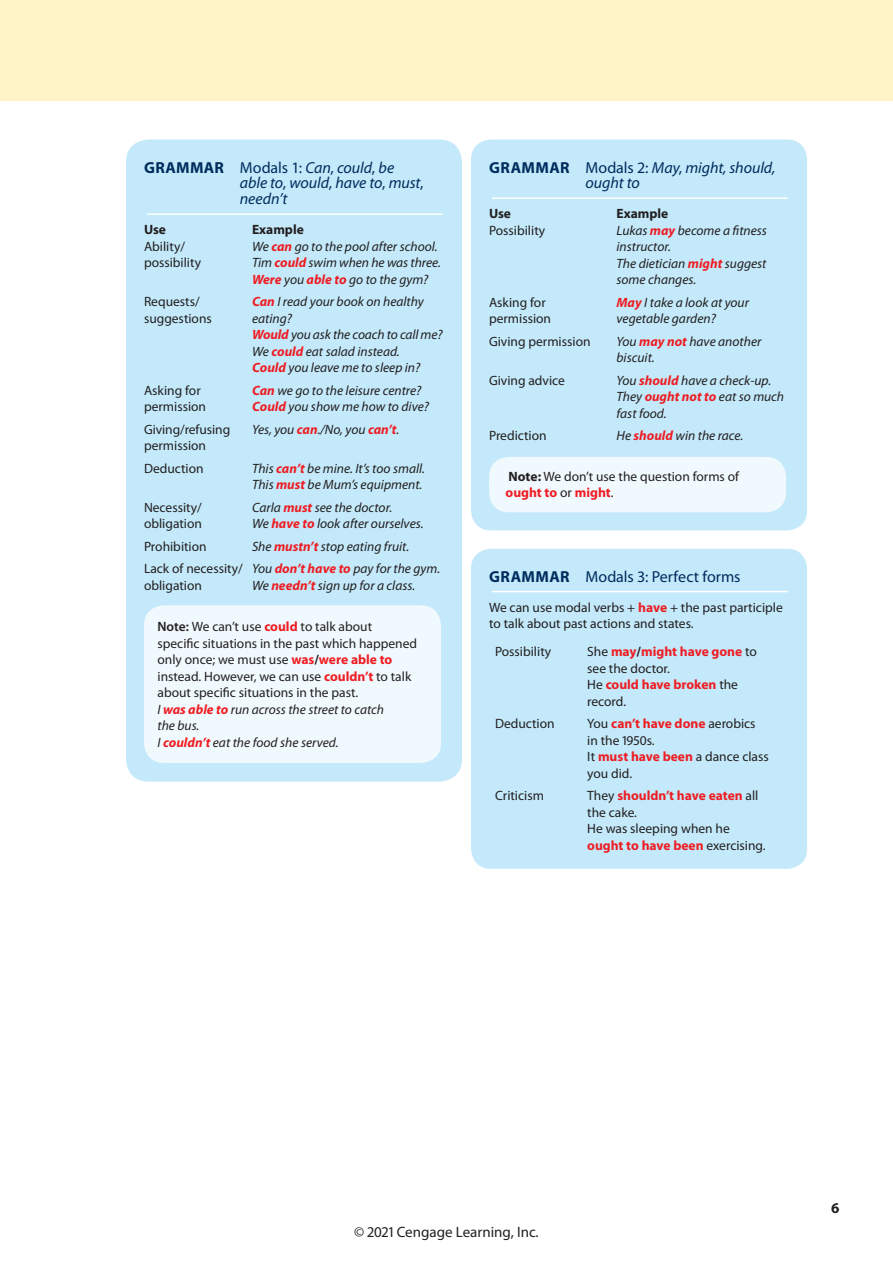
<style>
.page{position:relative;width:893px;height:1263px;background:#fff}
.page>*{position:absolute;margin:0;border:0;box-sizing:border-box;transform-origin:0 0}
.t1{font:italic 15.9px/15.9px "Myriad Pro";letter-spacing:-.005em;color:#002c5d}
.t2{font:15.9px "Myriad Pro";color:#002c5d}
.t3{font:15px "Myriad Pro";color:#231f20}
.t4{font:700 15px "Myriad Pro";color:#231f20}
.t5{font:13.5px/16.5px "Myriad Pro";color:#231f20}
.t6{font:italic 13.5px/16.5px "Myriad Pro";color:#231f20}
.t7{font:700 13.5px/16.5px "Myriad Pro";color:#ee1d23}
.t8{font:700 13.5px "Myriad Pro";letter-spacing:-.005em;color:#231f20}
.s1{font-weight:700;font-style:normal}
.s2{font-style:normal}
.s3{font-weight:700;color:#ee1d23}
.s4{font-weight:600}
.s5{font-weight:700}
.s6{font-style:italic}
.s7{font-weight:700;font-style:italic;color:#ee1d23}
.s8{font-weight:400;color:#231f20}
.s9{color:#231f20}
</style>
<div class="page">
<div style="left:126px;top:140px;width:336px;height:642px;background:#c3e9fa;border-radius:22px"></div>
<hr style="left:147px;top:213px;width:295px;height:2px;background:#fff">
<div style="left:144px;top:605px;width:297px;height:158px;background:#f0f9fd;border-radius:20px"></div>
<div style="left:471px;top:140px;width:336px;height:390px;background:#c3e9fa;border-radius:20px"></div>
<hr style="left:492px;top:197px;width:296px;height:2px;background:#fff">
<div style="left:489px;top:457px;width:297px;height:55px;background:#f0f9fd;border-radius:20px"></div>
<div style="left:471px;top:549px;width:336px;height:320px;background:#c3e9fa;border-radius:20px"></div>
<hr style="left:492px;top:591px;width:296px;height:1px;background:#fff">
<div style="left:0;top:0;width:893px;height:100px;background:#fef4c8"></div>
<p class="t1" style="left:240px;top:160px;width:185px;text-indent:-96px"><span class="s1">GRAMMAR</span> <span class="s2">Modals 1:</span> Can<span class="s2">,</span> could<span class="s2">,</span> be able to<span class="s2">,</span> would<span class="s2">,</span> have to<span class="s2">,</span> must<span class="s2">, </span>needn’t</p>
<p class="t8" style="left:144px;top:222px;width:24px">Use</p>
<p class="t5" style="left:144px;top:238px;width:59px">Ability/ possibility</p>
<p class="t5" style="left:144px;top:294px;width:69px">Requests/ suggestions</p>
<p class="t6" style="left:252px;top:222px;width:190px"><span class="s1">Example<br></span>We <span class="s3">can</span> go to the pool after school.<br>Tim <span class="s3">could</span> swim when he was three.<br><span class="s3">Were</span> you <span class="s3">able to</span> go to the gym?</p>
<p class="t6" style="left:252px;top:294px;width:192px"><span class="s3">Can</span> I read your book on healthy eating?<br><span class="s3">Would</span> you ask the coach to call me?<br>We <span class="s3">could</span> eat salad instead.<br><span class="s3">Could</span> you leave me to sleep in?</p>
<p class="t6" style="left:252px;top:382px;width:178px"><span class="s3">Can</span> we go to the leisure centre?<br><span class="s3">Could</span> you show me how to dive?</p>
<p class="t6" style="left:252px;top:421px;width:149px">Yes, you <span class="s3">can</span>./No, you <span class="s3">can’t</span>.</p>
<p class="t6" style="left:252px;top:460px;width:174px">This <span class="s3">can’t</span> be mine. It’s too small.<br>This <span class="s3">must</span> be Mum’s equipment.</p>
<p class="t6" style="left:252px;top:499px;width:173px">Carla <span class="s3">must</span> see the doctor.<br>We <span class="s3">have to</span> look after ourselves.</p>
<p class="t6" style="left:252px;top:535px;width:190px;line-height:22.5px">She <span class="s3">mustn’t</span> stop eating fruit.<br>You <span class="s3">don’t have to</span> pay for the gym.</p>
<p class="t6" style="left:252px;top:577px;width:165px">We <span class="s3">needn’t</span> sign up for a class.</p>
<p class="t5" style="left:157px;top:619px;width:261px"><span class="s4">Note:</span> We can’t use <span class="s3">could</span> to talk about specific situations in the past which happened only once; we must use <span class="s3">was</span><span class="s5">/</span><span class="s3">were able to </span>instead. However, we can use <span class="s3">couldn’t</span> to talk about specific situations in the past.<br><span class="s6">I</span> <span class="s7">was able to</span> <span class="s6">run across the street to catch<br>the bus.<br>I</span> <span class="s7">couldn’t</span> <span class="s6">eat the food she served.</span></p>
<p class="t5" style="left:144px;top:382px;width:64px">Asking for permission</p>
<p class="t5" style="left:144px;top:421px;width:88px">Giving/refusing permission</p>
<p class="t5" style="left:144px;top:460px;width:61px">Deduction</p>
<p class="t5" style="left:144px;top:499px;width:59px">Necessity/ obligation</p>
<p class="t5" style="left:144px;top:535px;width:100px;line-height:22.5px">Prohibition<br>Lack of necessity/</p>
<p class="t5" style="left:144px;top:577px;width:59px">obligation</p>
<p class="t1" style="left:585px;top:160px;width:192px;text-indent:-96px"><span class="s1">GRAMMAR</span> <span class="s2">Modals 2:</span> May<span class="s2">,</span> might, should, ought to</p>
<p class="t8" style="left:489px;top:206px;width:24px">Use</p>
<p class="t5" style="left:489px;top:222px;width:58px">Possibility</p>
<p class="t6" style="left:616px;top:206px;width:152px"><span class="s1">Example<br></span>Lukas <span class="s3">may</span> become a fitness instructor.<br>The dietician <span class="s3">might</span> suggest some changes.</p>
<p class="t6" style="left:616px;top:294px;width:134px"><span class="s3">May</span> I take a look at your vegetable garden?</p>
<p class="t6" style="left:616px;top:333px;width:146px">You <span class="s3">may not</span> have another biscuit.</p>
<p class="t6" style="left:616px;top:372px;width:169px">You <span class="s3">should</span> have a check-up.<br>They <span class="s3">ought not to</span> eat so much fast food.</p>
<p class="t6" style="left:616px;top:428px;width:128px">He <span class="s3">should</span> win the race.</p>
<p class="t5" style="left:506px;top:468px;width:235px"><span class="s5">Note:</span> We don’t use the question forms of <span class="s3">ought to</span> or <span class="s3">might</span>.</p>
<p class="t5" style="left:489px;top:294px;width:64px">Asking for permission</p>
<p class="t5" style="left:489px;top:333px;width:103px">Giving permission</p>
<p class="t5" style="left:489px;top:372px;width:77px">Giving advice</p>
<p class="t5" style="left:489px;top:428px;width:59px">Prediction</p>
<p class="t2" style="left:489px;top:568px;width:253px"><span class="s5">GRAMMAR</span> Modals 3: Perfect forms</p>
<p class="t5" style="left:489px;top:599px;width:295px">We can use modal verbs + <span class="s3">have</span> + the past participle to talk about past actions and states.</p>
<p class="t5" style="left:495px;top:644px;width:58px">Possibility</p>
<p class="t7" style="left:587px;top:644px;width:171px"><span class="s8">She</span> may<span class="s9">/</span>might have gone <span class="s8">to see the doctor.<br>He</span> could have broken <span class="s8">the record.</span></p>
<p class="t5" style="left:587px;top:716px;width:183px">You <span class="s3">can’t have done</span> aerobics in the 1950s.<br>It <span class="s3">must have been</span> a dance class you did.</p>
<p class="t5" style="left:587px;top:788px;width:180px">They <span class="s3">shouldn’t have eaten</span> all the cake.<br>He was sleeping when he <span class="s3">ought to have been</span> exercising.</p>
<p class="t5" style="left:495px;top:716px;width:61px">Deduction</p>
<p class="t5" style="left:495px;top:788px;width:50px">Criticism</p>
<p class="t3" style="left:354px;top:1223px;width:186px">© 2021 Cengage Learning, Inc.</p>
<p class="t4" style="left:831px;top:1199px;width:10px">6</p>
</div>
